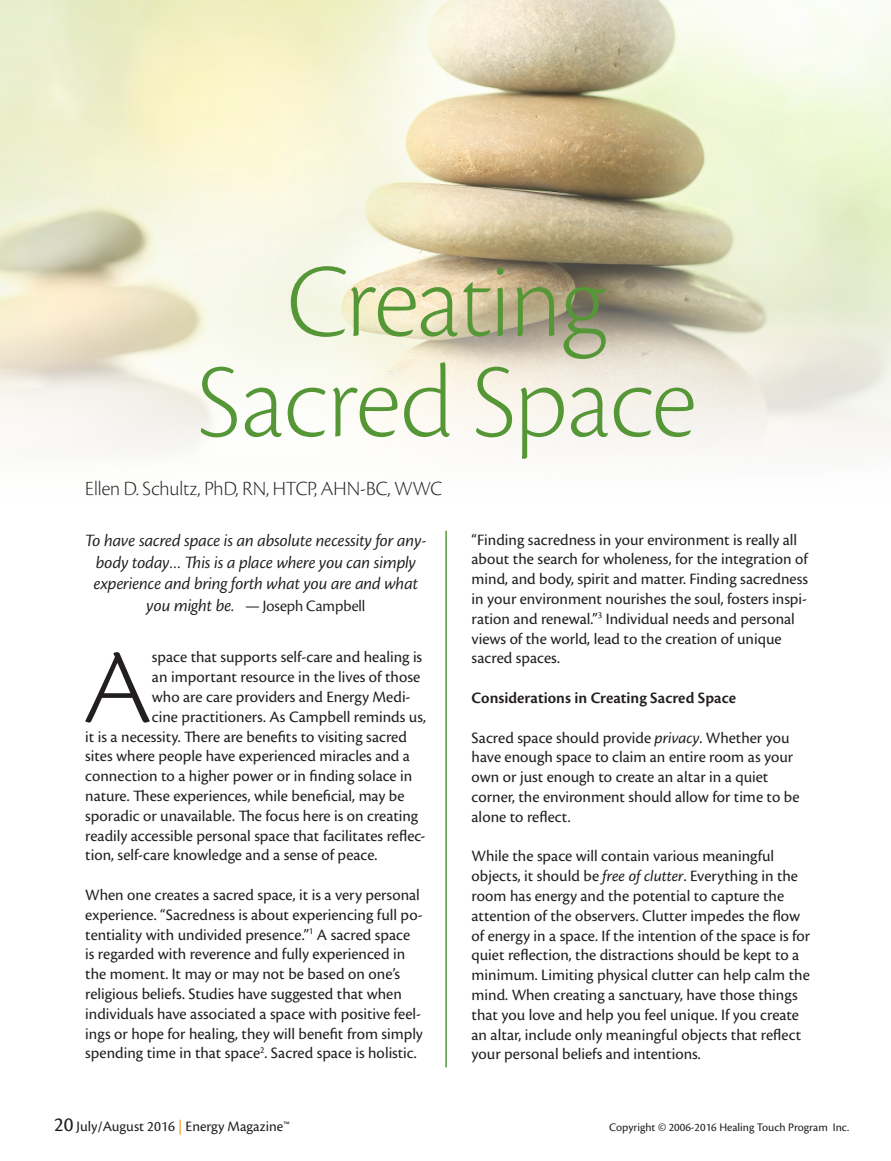
<style>
.page{position:relative;width:891px;height:1161px;background:#fff}
.page>*{position:absolute;margin:0;border:0;box-sizing:border-box;transform-origin:0 0}
.t1{font:300 111.15px "Cronos Pro";color:#231f20}
.t2{font:108px "Cronos Pro Lt Disp";color:#559736}
.t3{font:21px "Cronos Pro Lt Disp";color:#231f20}
.t4{font:18px/21.6px "Cronos Pro Disp It";color:#231f20;text-align:center}
.t5{font:16.5px/19.8px "Cronos Pro";color:#231f20}
.t6{font:600 16.5px "Cronos Pro";color:#231f20}
.t7{font:16.5px "Cronos Pro Disp";letter-spacing:.005em;color:#231f20}
.t8{font:15px "Cronos Pro";color:#231f20}
.t9{font:12px "Cronos Pro";color:#231f20}
.s1{font-family:"Cronos Pro Disp It";font-size:18px}
.s2{font-style:italic}
.s3{font-size:21px}
.s4{color:#f7931d}
</style>
<div class="page">
<img style="left:0;top:0;width:891px;height:531px">
<hr style="left:445px;top:531px;width:2px;height:536px;background:#559736">
<p class="t2" style="left:287px;top:240px;width:321px">Creating</p>
<p class="t2" style="left:197px;top:340px;width:500px">Sacred Space</p>
<p class="t3" style="left:85px;top:477px;width:359px">Ellen D. Schultz, PhD, RN, HTCP, AHN-BC, WWC</p>
<p class="t4" style="left:85px;top:530px;width:343px">To have sacred space is an absolute necessity for any&shy;body today… This is a place where you can simply experience and bring forth what you are and what</p>
<p class="t7" style="left:147px;top:596px;width:220px"><span class="s1">you might be.</span> — Joseph Campbell</p>
<p class="t1" style="left:84px;top:623px;width:70px">A</p>
<p class="t5" style="left:152px;top:648px;width:272px">space that supports self-care and healing is</p>
<p class="t5" style="left:152px;top:667px;width:270px">an important resource in the lives of those</p>
<p class="t5" style="left:152px;top:687px;width:260px">who are care providers and Energy Medi-</p>
<p class="t5" style="left:152px;top:707px;width:276px">cine practitioners. As Campbell reminds us,</p>
<p class="t5" style="left:85px;top:727px;width:323px">it is a necessity. There are benefits to visiting sacred</p>
<p class="t5" style="left:85px;top:747px;width:326px">sites where people have experienced miracles and a</p>
<p class="t5" style="left:85px;top:766px;width:329px">connection to a higher power or in finding solace in</p>
<p class="t5" style="left:85px;top:786px;width:321px">nature. These experiences, while beneficial, may be</p>
<p class="t5" style="left:85px;top:806px;width:334px">sporadic or unavailable. The focus here is on creating</p>
<p class="t5" style="left:85px;top:826px;width:342px">readily accessible personal space that facilitates reflec-</p>
<p class="t5" style="left:85px;top:846px;width:294px">tion, self-care knowledge and a sense of peace.</p>
<p class="t5" style="left:85px;top:885px;width:339px">When one creates a sacred space, it is a very personal experience. “Sacredness is about experiencing full po&shy;tentiality with undivided presence.”<sup>1</sup> A sacred space is regarded with reverence and fully experienced in the moment. It may or may not be based on one’s religious beliefs. Studies have suggested that when individuals have associated a space with positive feel&shy;ings or hope for healing, they will benefit from simply spending time in that space<sup>2</sup>. Sacred space is holistic.</p>
<p class="t5" style="left:472px;top:530px;width:338px">“Finding sacredness in your environment is really all about the search for wholeness, for the integration of mind, and body, spirit and matter. Finding sacredness in your environment nourishes the soul, fosters inspi&shy;ration and renewal.”<sup>3</sup> Individual needs and personal views of the world, lead to the creation of unique sacred spaces.</p>
<p class="t6" style="left:472px;top:688px;width:266px">Considerations in Creating Sacred Space</p>
<p class="t5" style="left:472px;top:728px;width:329px">Sacred space should provide <span class="s2">privacy</span>. Whether you have enough space to claim an entire room as your own or just enough to create an altar in a quiet corner, the environment should allow for time to be alone to reflect.</p>
<p class="t5" style="left:472px;top:846px;width:340px">While the space will contain various meaningful objects, it should be <span class="s2">free of clutter</span>. Everything in the room has energy and the potential to capture the attention of the observers. Clutter impedes the flow of energy in a space. If the intention of the space is for quiet reflection, the distractions should be kept to a minimum. Limiting physical clutter can help calm the mind. When creating a sanctuary, have those things that you love and help you feel unique. If you create an altar, include only meaningful objects that reflect your personal beliefs and intentions.</p>
<p class="t8" style="left:54px;top:1117px;width:237px"><span class="s3">20</span> July/August 2016 <span class="s4">|</span> Energy Magazine™</p>
<p class="t9" style="left:609px;top:1120px;width:241px">Copyright © 2006-2016 Healing Touch Program Inc.</p>
</div>
